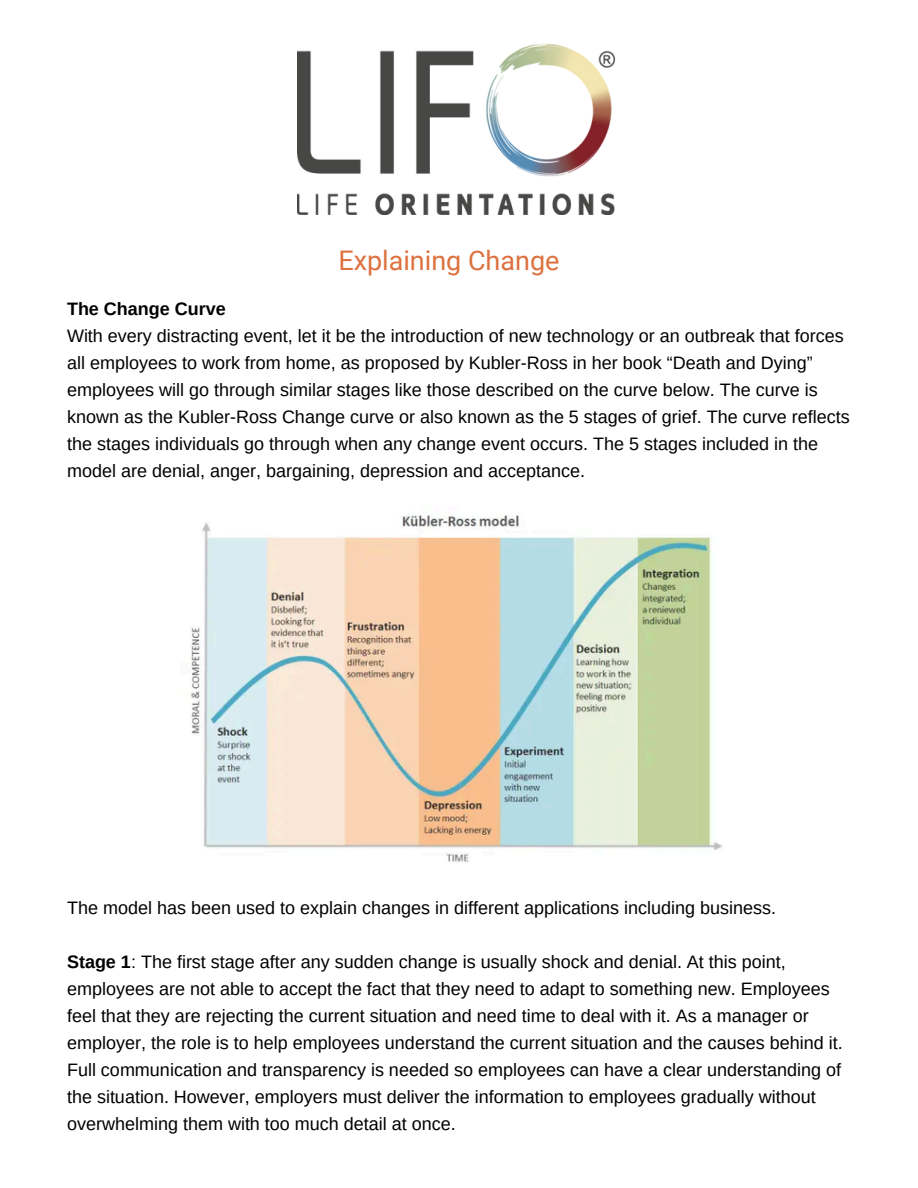
<style>
.page{position:relative;width:918px;height:1188px;background:#fff}
.page>*{position:absolute;margin:0;border:0;box-sizing:border-box;transform-origin:0 0}
.t1{font:27px "Roboto";color:#dd713f}
.t2{font:18px/27px "Arimo";color:#000}
.t3{font:700 18px "Arimo";color:#000}
.s1{font-weight:700}
</style>
<div class="page">
<img style="left:298px;top:43px;width:318px;height:171px">
<img style="left:191px;top:515px;width:531px;height:347px">
<p class="t1" style="left:338px;top:245px;width:223px">Explaining Change</p>
<p class="t3" style="left:67px;top:299px;width:160px">The Change Curve</p>
<p class="t2" style="left:67px;top:322px;width:784px">With every distracting event, let it be the introduction of new technology or an outbreak that forces all employees to work from home, as proposed by Kubler-Ross in her book “Death and Dying” employees will go through similar stages like those described on the curve below. The curve is known as the Kubler-Ross Change curve or also known as the 5 stages of grief. The curve reflects the stages individuals go through when any change event occurs. The 5 stages included in the model are denial, anger, bargaining, depression and acceptance.</p>
<p class="t2" style="left:67px;top:894px;width:711px">The model has been used to explain changes in different applications including business.</p>
<p class="t2" style="left:67px;top:948px;width:777px"><span class="s1">Stage 1</span>: The first stage after any sudden change is usually shock and denial. At this point, employees are not able to accept the fact that they need to adapt to something new. Employees feel that they are rejecting the current situation and need time to deal with it. As a manager or employer, the role is to help employees understand the current situation and the causes behind it.<br>Full communication and transparency is needed so employees can have a clear understanding of the situation. However, employers must deliver the information to employees gradually without overwhelming them with too much detail at once.</p>
</div>
